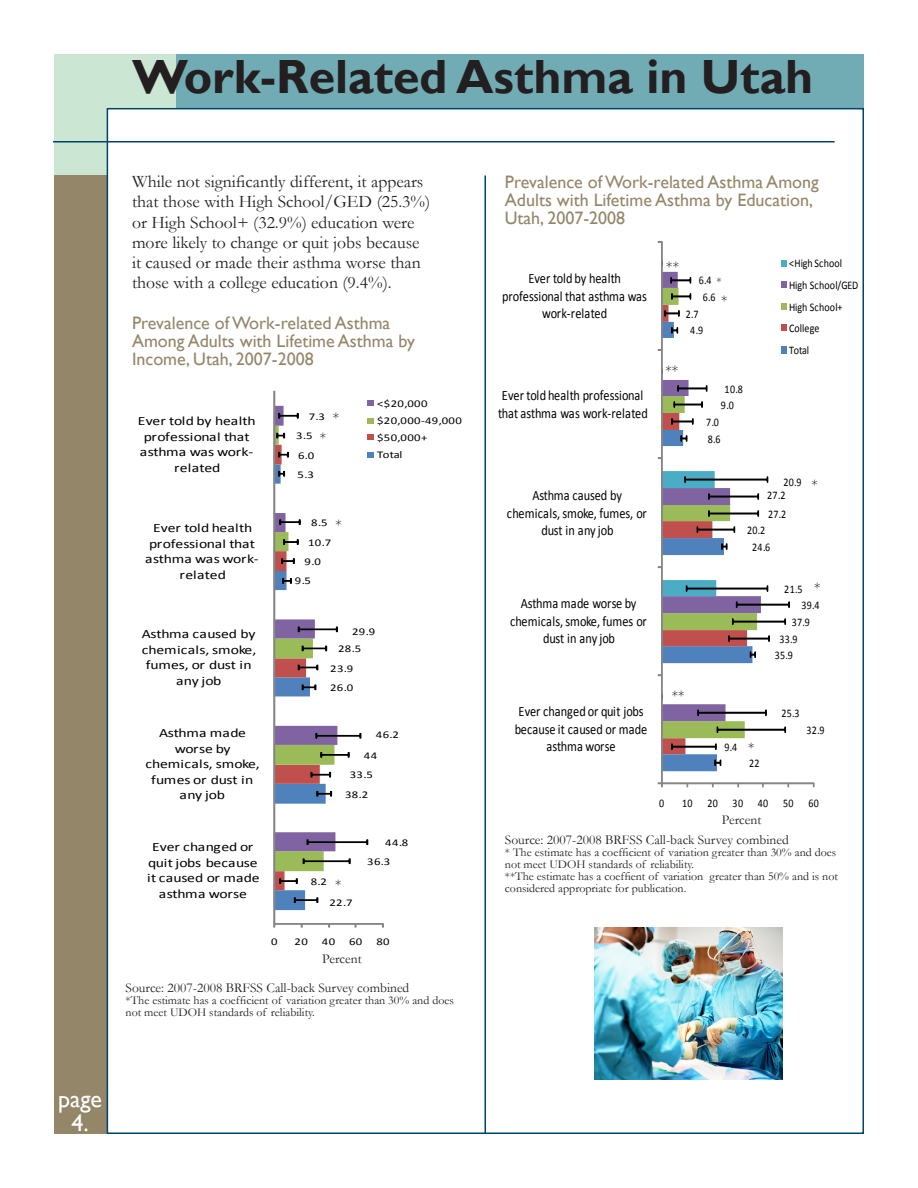
<style>
.page{position:relative;width:918px;height:1188px;background:#fff}
.page>*{position:absolute;margin:0;border:0;box-sizing:border-box;transform-origin:0 0}
.t1{font:700 48px "Gill Sans";color:#231f20}
.paraHeading{font:24px "Gill Sans";color:#fff}
.paraHeading-2{font:18px/18px "Gill Sans";color:#948669}
.paraHeading-3{font:17.7px/20.2px "Garamond";color:#231f20}
.paraHeading-4{font:15px "Garamond";color:#231f20}
.t2{font:14.25px/17.4px "Calibri";letter-spacing:-.015em;color:#000;text-align:center;scale:.86 1}
.bodyText{font:13.5px "Garamond";color:#231f20}
.t3{font:12.75px/15.6px "Calibri";letter-spacing:-.015em;color:#000;text-align:center;scale:1.23 1}
.bodyText-2{font:12px/12px "Garamond";color:#231f20}
.t4{font:11.55px/21.6px "Calibri";letter-spacing:.01em;color:#000;scale:.86 1}
.t5{font:10.35px/17.1px "Calibri";letter-spacing:.03em;color:#000;scale:1.23 1}
.s1{font-family:"Garamond";font-size:12px;color:#231f20}
</style>
<div class="page">
<div style="left:177px;top:54px;width:687px;height:108px;background:#71acb5"></div>
<div style="left:54px;top:54px;width:122px;height:122px;background:#cbe6d3"></div>
<div style="left:54px;top:175px;width:108px;height:959px;background:#948669"></div>
<div style="left:107px;top:108px;width:757px;height:1026px;background:#fff;border:2px solid #00446a"></div>
<svg style="left:657px;top:241px;width:158px;height:547px"></svg>
<hr style="left:53px;top:141px;width:782px;height:1px;background:#00446a">
<hr style="left:484px;top:176px;width:2px;height:958px;background:#00446a">
<img style="left:594px;top:927px;width:188px;height:153px">
<svg style="left:273px;top:390px;width:111px;height:538px"></svg>
<svg style="left:658px;top:278px;width:131px;height:493px"></svg>
<p class="t1" style="left:132px;top:48px;width:683px">Work-Related Asthma in Utah</p>
<p class="paraHeading-3" style="left:132px;top:171px;width:300px">While not significantly different, it appears that those with High School/GED (25.3%) or High School+ (32.9%) education were more likely to change or quit jobs because it caused or made their asthma worse than those with a college education (9.4%).</p>
<p class="paraHeading-2" style="left:132px;top:314px;width:285px">Prevalence of Work-related Asthma<br>Among Adults with Lifetime Asthma by<br>Income, Utah, 2007-2008</p>
<p class="t3" style="left:138px;top:413px;width:97px">Ever told by health professional that asthma was work&shy;related</p>
<p class="t3" style="left:145px;top:519px;width:94px">Ever told health professional that asthma was work&shy;related</p>
<p class="t5" style="left:309px;top:407px;width:15px">7.3</p>
<p class="paraHeading-4" style="left:333px;top:408px;width:8px">*</p>
<p class="t5" style="left:296px;top:427px;width:15px">3.5</p>
<p class="paraHeading-4" style="left:320px;top:428px;width:8px">*</p>
<p class="t5" style="left:298px;top:446px;width:15px">6.0</p>
<p class="t5" style="left:298px;top:465px;width:15px">5.3</p>
<p class="t5" style="left:311px;top:514px;width:15px">8.5</p>
<p class="paraHeading-4" style="left:336px;top:514px;width:8px">*</p>
<p class="t5" style="left:308px;top:533px;width:20px">10.7</p>
<p class="t5" style="left:305px;top:553px;width:15px">9.0</p>
<p class="t5" style="left:295px;top:572px;width:15px">9.5</p>
<p class="t5" style="left:377px;top:394px;width:70px">&lt;$20,000 $20,000-49,000 $50,000+<br>Total</p>
<p class="t3" style="left:142px;top:626px;width:95px">Asthma caused by chemicals, smoke, fumes, or dust in any job</p>
<p class="t3" style="left:145px;top:725px;width:95px">Asthma made worse by chemicals, smoke, fumes or dust in any job</p>
<p class="t5" style="left:352px;top:622px;width:20px">29.9</p>
<p class="t5" style="left:338px;top:640px;width:20px">28.5</p>
<p class="t5" style="left:330px;top:659px;width:20px">23.9</p>
<p class="t5" style="left:330px;top:679px;width:20px">26.0</p>
<p class="t5" style="left:376px;top:725px;width:20px">46.2</p>
<p class="t5" style="left:364px;top:746px;width:12px">44</p>
<p class="t5" style="left:350px;top:766px;width:20px">33.5</p>
<p class="t5" style="left:345px;top:785px;width:20px">38.2</p>
<p class="t3" style="left:147px;top:839px;width:93px">Ever changed or quit jobs because it caused or made asthma worse</p>
<p class="t5" style="left:311px;top:872px;width:15px">8.2</p>
<p class="paraHeading-4" style="left:335px;top:875px;width:8px">*</p>
<p class="t5" style="left:329px;top:893px;width:20px">22.7</p>
<p class="t5" style="left:385px;top:834px;width:20px">44.8</p>
<p class="t5" style="left:367px;top:853px;width:20px">36.3</p>
<p class="t5" style="left:271px;top:932px;width:7px">0</p>
<p class="t5" style="left:295px;top:932px;width:12px">20</p>
<p class="t5" style="left:322px;top:932px;width:12px">40</p>
<p class="t5" style="left:349px;top:932px;width:12px">60</p>
<p class="t5" style="left:376px;top:932px;width:12px">80</p>
<p class="bodyText" style="left:322px;top:950px;width:41px">Percent</p>
<p class="bodyText" style="left:126px;top:979px;width:285px">Source: 2007-2008 BRFSS Call-back Survey combined</p>
<p class="bodyText-2" style="left:126px;top:994px;width:330px">*The estimate has a coefficient of variation greater than 30% and does not meet UDOH standards of reliability.</p>
<p class="paraHeading" style="left:58px;top:1085px;width:45px">page</p>
<p class="paraHeading" style="left:72px;top:1109px;width:19px">4.</p>
<p class="paraHeading-2" style="left:505px;top:173px;width:315px">Prevalence of Work-related Asthma Among<br>Adults with Lifetime Asthma by Education,<br>Utah, 2007-2008</p>
<p class="t2" style="left:502px;top:269px;width:170px">Ever told by health professional that asthma was work-related</p>
<p class="t2" style="left:498px;top:386px;width:176px;line-height:17.9px;text-align:left">Ever told health professional that asthma was work-related</p>
<p class="paraHeading-4" style="left:666px;top:256px;width:14px">**</p>
<p class="t4" style="left:699px;top:269px;width:28px">6.4 <span class="s1">*</span></p>
<p class="t4" style="left:703px;top:286px;width:16px">6.6</p>
<p class="t4" style="left:686px;top:302px;width:16px">2.7</p>
<p class="paraHeading-4" style="left:665px;top:361px;width:14px">**</p>
<p class="t4" style="left:690px;top:319px;width:16px">4.9</p>
<p class="t4" style="left:725px;top:377px;width:23px">10.8</p>
<p class="t4" style="left:721px;top:394px;width:16px">9.0</p>
<p class="t4" style="left:706px;top:411px;width:16px">7.0</p>
<p class="t4" style="left:708px;top:427px;width:16px">8.6</p>
<p class="t4" style="left:789px;top:252px;width:82px">&lt;High School<br>High School/GED<br>High School+<br>College<br>Total</p>
<p class="t2" style="left:507px;top:486px;width:164px">Asthma caused by chemicals, smoke, fumes, or dust in any job</p>
<p class="t2" style="left:510px;top:594px;width:161px">Asthma made worse by chemicals, smoke, fumes or dust in any job</p>
<p class="t2" style="left:515px;top:702px;width:155px">Ever changed or quit jobs because it caused or made asthma worse</p>
<p class="t4" style="left:783px;top:471px;width:23px">20.9</p>
<p class="t4" style="left:767px;top:484px;width:23px">27.2</p>
<p class="t4" style="left:768px;top:502px;width:23px">27.2</p>
<p class="t4" style="left:747px;top:519px;width:23px">20.2</p>
<p class="t4" style="left:752px;top:536px;width:23px">24.6</p>
<p class="paraHeading-4" style="left:812px;top:474px;width:8px">*</p>
<p class="t4" style="left:784px;top:577px;width:23px">21.5</p>
<p class="paraHeading-4" style="left:814px;top:577px;width:8px">*</p>
<p class="t4" style="left:801px;top:594px;width:23px">39.4</p>
<p class="t4" style="left:792px;top:611px;width:23px">37.9</p>
<p class="t4" style="left:779px;top:627px;width:23px">33.9</p>
<p class="paraHeading-4" style="left:672px;top:685px;width:14px">**</p>
<p class="t4" style="left:775px;top:644px;width:23px">35.9</p>
<p class="t4" style="left:724px;top:736px;width:16px">9.4</p>
<p class="paraHeading-4" style="left:748px;top:738px;width:8px">*</p>
<p class="t4" style="left:749px;top:752px;width:14px">22</p>
<p class="t4" style="left:782px;top:702px;width:23px">25.3</p>
<p class="t4" style="left:806px;top:719px;width:23px">32.9</p>
<p class="t4" style="left:659px;top:791px;width:7px">0</p>
<p class="t4" style="left:682px;top:791px;width:14px">10</p>
<p class="t4" style="left:707px;top:791px;width:14px">20</p>
<p class="t4" style="left:733px;top:791px;width:14px">30</p>
<p class="t4" style="left:758px;top:791px;width:14px">40</p>
<p class="t4" style="left:783px;top:791px;width:14px">50</p>
<p class="t4" style="left:808px;top:791px;width:14px">60</p>
<p class="bodyText" style="left:722px;top:810px;width:41px">Percent</p>
<p class="bodyText" style="left:505px;top:830px;width:285px">Source: 2007-2008 BRFSS Call-back Survey combined</p>
<p class="bodyText-2" style="left:505px;top:846px;width:335px">* The estimate has a coefficient of variation greater than 30% and does not meet UDOH standards of reliability.<br>**The estimate has a coeffient of variation greater than 50% and is not considered appropriate for publication.</p>
</div>
